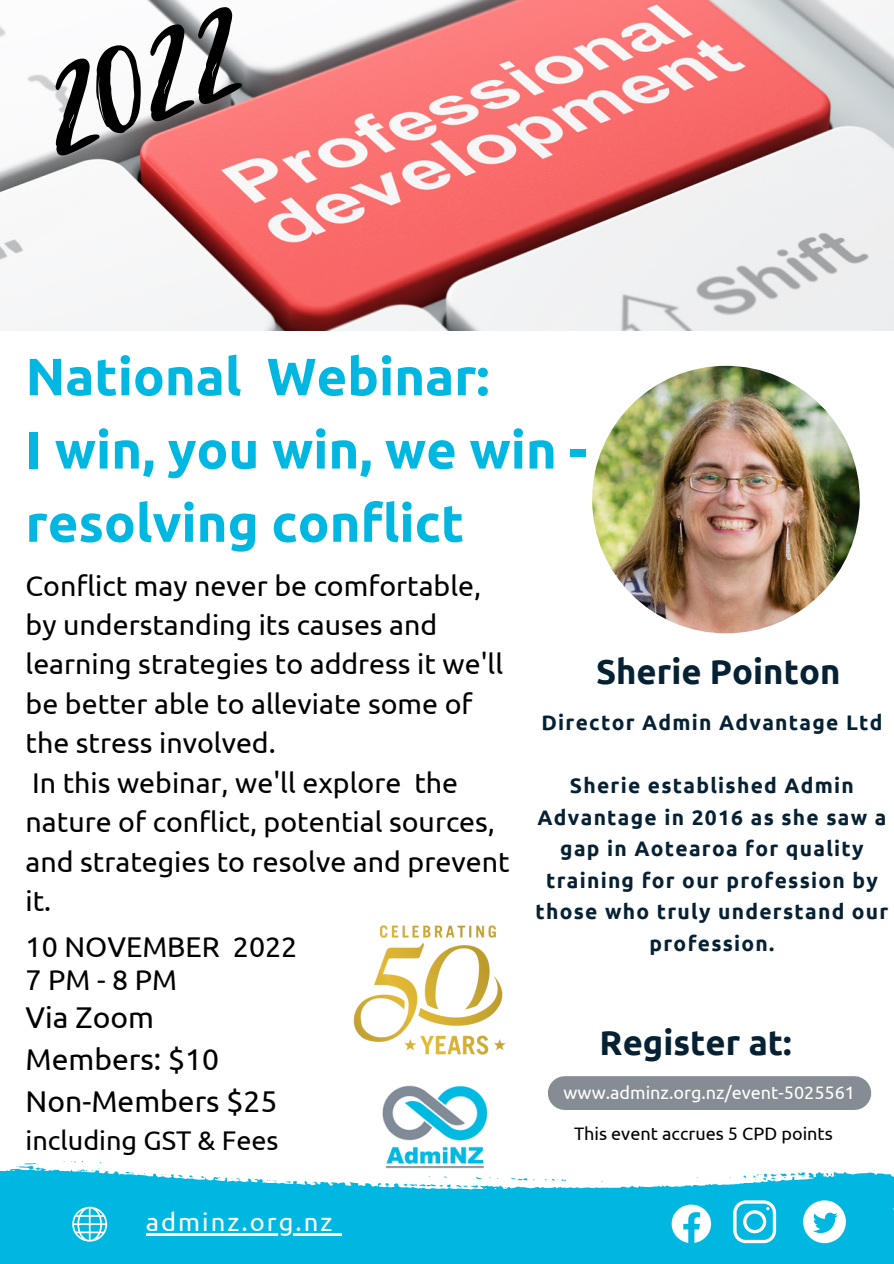
<style>
.page{position:relative;width:894px;height:1264px;background:#fff}
.page>*{position:absolute;margin:0;border:0;box-sizing:border-box;transform-origin:0 0}
.t1{font:132.15px "Playlist Script";color:#000}
.t2{font:700 52.5px/73.2px "Ubuntu";color:#00b7e1}
.t3{font:700 34.65px "Ubuntu";color:#062133}
.t4{font:30px/41.7px "Ubuntu";color:#000}
.t5{font:28.5px/39.5px "Ubuntu";color:#000}
.t6{font:27px "Ubuntu";color:#000}
.t7{font:25.5px "Ubuntu";letter-spacing:.08em;color:#fff}
.t8{font:700 21px/31.5px "Ubuntu";letter-spacing:.06em;color:#062133;text-align:center}
.t9{font:18px "Ubuntu";color:#fff}
.t10{font:18px "Ubuntu";color:#000}
</style>
<div class="page">
<img style="left:0;top:0;width:893px;height:330px">
<img style="left:382px;top:1089px;width:106px;height:78px">
<svg style="left:0;top:1167px;width:893px;height:96px;background:#25c1e5"></svg>
<svg style="left:377px;top:1182px;width:12px;height:3px"></svg>
<svg style="left:285px;top:1180px;width:6px;height:2px"></svg>
<svg style="left:510px;top:1177px;width:17px;height:3px"></svg>
<svg style="left:126px;top:1171px;width:8px;height:2px"></svg>
<svg style="left:826px;top:1173px;width:5px;height:4px"></svg>
<svg style="left:16px;top:1163px;width:20px;height:7px"></svg>
<svg style="left:403px;top:1175px;width:78px;height:12px"></svg>
<svg style="left:267px;top:1179px;width:9px;height:2px"></svg>
<svg style="left:231px;top:1177px;width:9px;height:2px"></svg>
<svg style="left:544px;top:1178px;width:22px;height:2px"></svg>
<svg style="left:71px;top:1161px;width:30px;height:10px"></svg>
<svg style="left:752px;top:1171px;width:52px;height:9px"></svg>
<svg style="left:72px;top:1206px;width:35px;height:35px"></svg>
<svg style="left:671px;top:1204px;width:39px;height:38px"></svg>
<svg style="left:802px;top:1200px;width:43px;height:43px"></svg>
<svg style="left:733px;top:1200px;width:42px;height:43px"></svg>
<div style="left:564px;top:1076px;width:290px;height:33px;background:#868c94"></div>
<img style="left:353px;top:925px;width:153px;height:164px">
<img style="left:592px;top:366px;width:267px;height:267px;border-radius:50%">
<hr style="left:146px;top:1232px;width:188px;height:3px;background:#fff">
<svg style="left:334px;top:1232px;width:8px;height:3px"></svg>
<h1 class="t1" style="left:11px;top:16px;width:204px;rotate:-20deg">2022</h1>
<h2 class="t2" style="left:26px;top:339px;width:563px">National Webinar:<br>I win, you win, we win - resolving conflict</h2>
<p class="t5" style="left:26px;top:565px;width:485px">Conflict may never be comfortable, by understanding its causes and learning strategies to address it we'll be better able to alleviate some of the stress involved.<br>In this webinar, we'll explore the nature of conflict, potential sources, and strategies to resolve and prevent it.</p>
<p class="t3" style="left:596px;top:652px;width:246px">Sherie Pointon</p>
<p class="t8" style="left:541px;top:706px;width:342px">Director Admin Advantage Ltd</p>
<p class="t8" style="left:535px;top:769px;width:354px">Sherie established Admin<br>Advantage in 2016 as she saw a gap in Aotearoa for quality training for our profession by those who truly understand our</p>
<p class="t5" style="left:26px;top:926px;width:273px">10 NOVEMBER 2022</p>
<p class="t8" style="left:649px;top:927px;width:126px">profession.</p>
<p class="t5" style="left:26px;top:960px;width:153px">7PM-8PM</p>
<p class="t4" style="left:26px;top:996px;width:253px">Via Zoom<br>Members: $10<br>Non-Members $25</p>
<p class="t6" style="left:26px;top:1124px;width:254px">including GST &amp; Fees</p>
<p class="t7" style="left:146px;top:1206px;width:188px">adminz.org.nz</p>
<p class="t3" style="left:599px;top:1022px;width:194px">Register at:</p>
<p class="t9" style="left:563px;top:1082px;width:293px">www.adminz.org.nz/event-5025561</p>
<p class="t10" style="left:574px;top:1122px;width:260px">This event accrues 5 CPD points</p>
</div>
